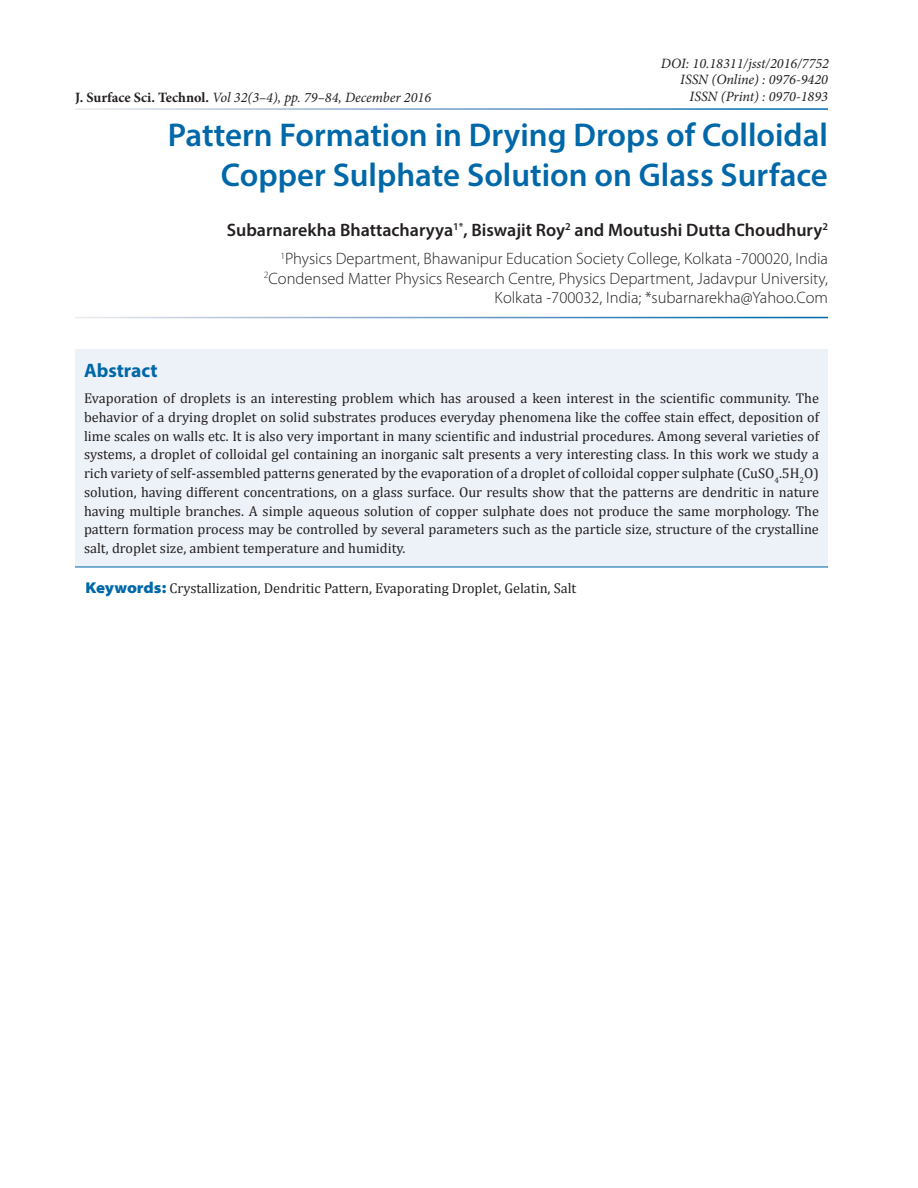
<style>
.page{position:relative;width:918px;height:1188px;background:#fff}
.page>*{position:absolute;margin:0;border:0;box-sizing:border-box;transform-origin:0 0}
.AT{font:600 33px/40.5px "Myriad Pro";color:#0068a9;text-align:right}
.Abs_Head{font:700 19.5px "Myriad Pro";color:#0068a9}
.Author{font:600 18px "Myriad Pro";color:#231f20}
.Affiliation{font:300 16.5px/19.5px "Myriad Pro";color:#231f20;text-align:right}
.Abs_Text1{font:14.25px/18.8px "Cambria";color:#231f20;text-align:justify}
.t1{font:italic 14.25px "Minion Pro";color:#231f20}
.Keyword{font:14.25px "Cambria";color:#231f20}
.s1{font-weight:700;font-style:normal}
.s2{font-family:"Myriad Pro";font-weight:900;font-stretch:semi-expanded;font-size:15.75px;color:#0068a9}
</style>
<div class="page">
<div style="left:75px;top:349px;width:753px;height:218px;background:#edf2f8"></div>
<hr style="left:75px;top:567px;width:753px;height:1px;background:#0068a9">
<p class="t1" style="left:661px;top:53px;width:170px">DOI: 10.18311/jsst/2016/7752</p>
<p class="t1" style="left:680px;top:70px;width:149px">ISSN (Online) : 0976-9420</p>
<p class="t1" style="left:75px;top:87px;width:358px"><span class="s1">J. Surface Sci. Technol.</span> Vol 32(3–4), pp. 79–84, December 2016</p>
<p class="t1" style="left:690px;top:87px;width:140px">ISSN (Print) : 0970-1893</p>
<p class="AT" style="left:168px;top:114px;width:662px">Pattern Formation in Drying Drops of Colloidal<br>Copper Sulphate Solution on Glass Surface</p>
<p class="Author" style="left:227px;top:218px;width:603px">Subarnarekha Bhattacharyya<sup>1*</sup>, Biswajit Roy<sup>2</sup> and Moutushi Dutta Choudhury<sup>2</sup></p>
<p class="Affiliation" style="left:264px;top:249px;width:566px"><sup>1</sup>Physics Department, Bhawanipur Education Society College, Kolkata -700020, India<br><sup>2</sup>Condensed Matter Physics Research Centre, Physics Department, Jadavpur University,<br>Kolkata -700032, India; *subarnarekha@Yahoo.Com</p>
<p class="Abs_Head" style="left:84px;top:358px;width:75px">Abstract</p>
<p class="Abs_Text1" style="left:84px;top:389px;width:737px">Evaporation of droplets is an interesting problem which has aroused a keen interest in the scientific community. The behavior of a drying droplet on solid substrates produces everyday phenomena like the coffee stain effect, deposition of lime scales on walls etc. It is also very important in many scientific and industrial procedures. Among several varieties of systems, a droplet of colloidal gel containing an inorganic salt presents a very interesting class. In this work we study a rich variety of self-assembled patterns generated by the evaporation of a droplet of colloidal copper sulphate (CuSO<sub>4</sub>.5H<sub>2</sub>O) solution, having different concentrations, on a glass surface. Our results show that the patterns are dendritic in nature having multiple branches. A simple aqueous solution of copper sulphate does not produce the same morphology. The pattern formation process may be controlled by several parameters such as the particle size, structure of the crystalline salt, droplet size, ambient temperature and humidity.</p>
<p class="Keyword" style="left:86px;top:579px;width:492px"><span class="s2">Keywords:</span> Crystallization, Dendritic Pattern, Evaporating Droplet, Gelatin, Salt</p>
</div>
